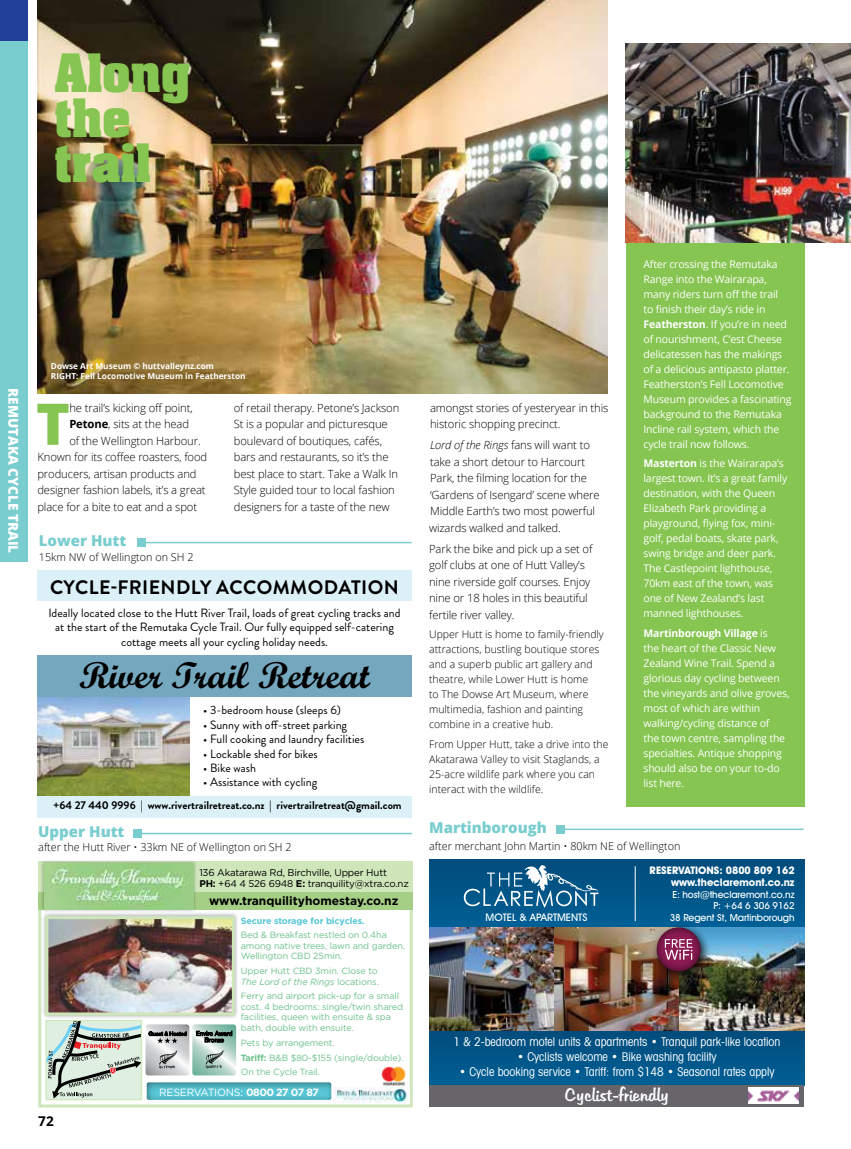
<style>
.page{position:relative;width:851px;height:1149px;background:#fff}
.page>*{position:absolute;margin:0;border:0;box-sizing:border-box;transform-origin:0 0}
.t1{font:800 57.45px "Open Sans";color:#86c551}
.t2{font:700 45px/45px "Aachen";color:#86c551}
.t3{font:700 37.5px "Script";color:#000}
.t4{font:700 19.5px "Brandon Grotesque";letter-spacing:.02em;color:#000}
.t5{font:18px "Tabitha";color:#fff}
.t6{font:800 15px "Open Sans";color:#79cdcf}
.t7{font:800 13.5px "Open Sans";color:#fff}
.t8{font:700 13.5px "Open Sans";color:#000}
.t9{font:12px/14.4px "Brandon Grotesque";color:#000;text-align:center}
.t10{font:condensed 12px "Avant Garde IT Cby BT";color:#fff}
.t11{font:700 12px "Gotham";color:#000}
.t12{font:300 11.25px/16.5px "Open Sans";letter-spacing:-.01em;color:#000}
.t13{font:700 11.25px "Brandon Grotesque";color:#000}
.t14{font:300 10.8px "Open Sans";color:#000}
.t15{font:10.5px/15px "Open Sans";letter-spacing:-.015em;color:#fff}
.t16{font:300 10.5px/15px "Open Sans";color:#000}
.t17{font:700 10.5px/11.6px "Avant Garde IT Cby BT";color:#fff;text-align:right}
.t18{font:10.5px "Gotham";letter-spacing:-.02em;color:#fff}
.t19{font:500 10.5px "Avant Garde IT Cby BT";color:#fff}
.t20{font:9.75px/11.7px "Gotham";letter-spacing:-.02em;color:#000}
.t21{font:500 9.75px/11.6px "Avant Garde IT Cby BT";letter-spacing:-.01em;color:#fff;text-align:right}
.t22{font:9px/10.5px "Gotham";letter-spacing:-.01em;color:#6bc289}
.t23{font:700 9px "Gotham";letter-spacing:-.01em;color:#57c6d6}
.t24{font:700 8.25px/9.8px "Open Sans";color:#fff}
.s1{font-weight:700}
.s2{font-style:italic}
</style>
<div class="page">
<div style="left:0;top:0;width:27px;height:561px;background:#79cdcf"></div>
<div style="left:0;top:0;width:27px;height:40px;background:#21409a"></div>
<img style="left:37px;top:0;width:570px;height:393px">
<hr style="left:556px;top:828px;width:247px;height:1px;background:#79cdcf">
<div style="left:556px;top:824px;width:8px;height:9px;background:#79cdcf"></div>
<hr style="left:133px;top:832px;width:279px;height:2px;background:#79cdcf">
<div style="left:133px;top:829px;width:9px;height:8px;background:#79cdcf"></div>
<div style="left:626px;top:242px;width:179px;height:565px;background:#86c551"></div>
<img style="left:625px;top:43px;width:225px;height:199px">
<img style="left:37px;top:696px;width:152px;height:99px">
<div style="left:37px;top:570px;width:374px;height:31px;background:#dbf1f7"></div>
<div style="left:37px;top:795px;width:374px;height:22px;background:#dbf1f7"></div>
<div style="left:37px;top:655px;width:374px;height:41px;background:#75a8be"></div>
<div style="left:38px;top:903px;width:374px;height:204px;border:3px solid #cee6b9"></div>
<div style="left:38px;top:860px;width:374px;height:49px;background:#cee6b9"></div>
<div style="left:38px;top:891px;width:374px;height:18px;background:#a6cf86"></div>
<div style="left:41px;top:859px;width:156px;height:53px;background:#000;opacity:.3"></div>
<img style="left:44px;top:863px;width:149px;height:46px">
<div style="left:41px;top:911px;width:198px;height:108px;background:#000;opacity:.4"></div>
<div style="left:146px;top:1081px;width:186px;height:20px;background:#000;opacity:.5"></div>
<img style="left:44px;top:914px;width:192px;height:184px">
<img style="left:381px;top:1066px;width:25px;height:20px">
<img style="left:333px;top:1087px;width:77px;height:15px">
<div style="left:429px;top:1030px;width:375px;height:54px;background:#005587"></div>
<div style="left:429px;top:859px;width:375px;height:68px;background:#005689"></div>
<div style="left:429px;top:1084px;width:375px;height:22px;background:#68656a"></div>
<svg style="left:463px;top:888px;width:17px;height:18px"></svg>
<svg style="left:483px;top:888px;width:7px;height:17px"></svg>
<svg style="left:487px;top:864px;width:111px;height:43px"></svg>
<img style="left:429px;top:927px;width:375px;height:103px">
<div style="left:651px;top:922px;width:60px;height:60px;background:#000;opacity:.75"></div>
<div style="left:654px;top:926px;width:47px;height:47px;background:#000;opacity:.75"></div>
<svg style="left:664px;top:938px;width:28px;height:21px"></svg>
<hr style="left:634px;top:865px;width:1px;height:55px;background:#fff">
<img style="left:748px;top:1087px;width:50px;height:16px">
<hr style="left:137px;top:541px;width:274px;height:2px;background:#79cdcf">
<div style="left:137px;top:538px;width:9px;height:8px;background:#79cdcf"></div>
<h2 class="t2" style="left:55px;top:50px;width:137px">Along the trail</h2>
<p class="t7" style="left:24px;top:388px;width:166px;rotate:90deg">REMUTAKA CYCLE TRAIL</p>
<p class="t24" style="left:51px;top:361px;width:196px">Dowse Art Museum © huttvalleynz.com<br>RIGHT: Fell Locomotive Museum in Featherston</p>
<h1 class="t1" style="left:36px;top:380px;width:35px">T</h1>
<p class="t12" style="left:69px;top:399px;width:125px">he trail’s kicking off point,</p>
<p class="t12" style="left:69px;top:415px;width:121px"><span class="s1">Petone</span>, sits at the head</p>
<p class="t12" style="left:69px;top:432px;width:133px">of the Wellington Harbour.</p>
<p class="t12" style="left:37px;top:448px;width:171px">Known for its coffee roasters, food</p>
<p class="t12" style="left:37px;top:465px;width:161px">producers, artisan products and</p>
<p class="t12" style="left:37px;top:481px;width:170px">designer fashion labels, it’s a great</p>
<p class="t12" style="left:37px;top:498px;width:161px">place for a bite to eat and a spot</p>
<p class="t12" style="left:234px;top:399px;width:167px">of retail therapy. Petone’s Jackson<br>St is a popular and picturesque boulevard of boutiques, cafés, bars and restaurants, so it’s the best place to start. Take a Walk In<br>Style guided tour to local fashion designers for a taste of the new</p>
<p class="t12" style="left:430px;top:399px;width:180px">amongst stories of yesteryear in this historic shopping precinct.</p>
<p class="t12" style="left:430px;top:436px;width:171px"><span class="s2">Lord of the Rings</span> fans will want to take a short detour to Harcourt Park, the filming location for the ‘Gardens of Isengard’ scene where Middle Earth’s two most powerful</p>
<h3 class="t6" style="left:39px;top:529px;width:89px">Lower Hutt</h3>
<p class="t14" style="left:39px;top:549px;width:156px">15km NW of Wellington on SH 2</p>
<h3 class="t4" style="left:50px;top:573px;width:350px">CYCLE-FRIENDLY ACCOMMODATION</h3>
<p class="t9" style="left:48px;top:605px;width:354px">Ideally located close to the Hutt River Trail, loads of great cycling tracks and at the start of the Remutaka Cycle Trail. Our fully equipped self-catering cottage meets all your cycling holiday needs.</p>
<h3 class="t3" style="left:79px;top:652px;width:292px">River Trail Retreat</h3>
<p class="t9" style="left:203px;top:703px;width:139px">• 3-bedroom house (sleeps 6)</p>
<p class="t9" style="left:203px;top:717px;width:145px">• Sunny with off-street parking</p>
<p class="t9" style="left:203px;top:731px;width:162px">• Full cooking and laundry facilities</p>
<p class="t9" style="left:203px;top:746px;width:116px">• Lockable shed for bikes</p>
<p class="t9" style="left:203px;top:760px;width:54px">• Bike wash</p>
<p class="t9" style="left:203px;top:775px;width:115px">• Assistance with cycling</p>
<p class="t13" style="left:53px;top:797px;width:350px">+64 27 440 9996 | www.rivertrailretreat.co.nz | rivertrailretreat@gmail.com</p>
<p class="t12" style="left:429px;top:517px;width:165px;line-height:20.7px">wizards walked and talked.<br>Park the bike and pick up a set of</p>
<p class="t12" style="left:429px;top:556px;width:163px">golf clubs at one of Hutt Valley’s nine riverside golf courses. Enjoy nine or 18 holes in this beautiful fertile river valley.</p>
<p class="t16" style="left:429px;top:626px;width:176px">Upper Hutt is home to family-friendly attractions, bustling boutique stores and a superb public art gallery and theatre, while Lower Hutt is home<br>to The Dowse Art Museum, where multimedia, fashion and painting combine in a creative hub.</p>
<p class="t16" style="left:429px;top:735px;width:181px">From Upper Hutt, take a drive into the Akatarawa Valley to visit Staglands, a 25-acre wildlife park where you can interact with the wildlife.</p>
<p class="t15" style="left:643px;top:256px;width:149px">After crossing the Remutaka<br>Range into the Wairarapa, many riders turn off the trail<br>to finish their day’s ride in<br><span class="s1">Featherston</span>. If you’re in need of nourishment, C’est Cheese delicatessen has the makings of a delicious antipasto platter.<br>Featherston’s Fell Locomotive<br>Museum provides a fascinating background to the Remutaka<br>Incline rail system, which the cycle trail now follows.</p>
<p class="t15" style="left:643px;top:455px;width:145px"><span class="s1">Masterton</span> is the Wairarapa’s largest town. It’s a great family destination, with the Queen<br>Elizabeth Park providing a playground, flying fox, mini&shy;golf, pedal boats, skate park, swing bridge and deer park.<br>The Castlepoint lighthouse,<br>70km east of the town, was one of New Zealand’s last manned lighthouses.</p>
<p class="t15" style="left:643px;top:624px;width:147px"><span class="s1">Martinborough Village</span> is<br>the heart of the Classic New<br>Zealand Wine Trail. Spend a glorious day cycling between the vineyards and olive groves, most of which are within walking/cycling distance of<br>the town centre, sampling the specialties. Antique shopping should also be on your to-do list here.</p>
<h3 class="t6" style="left:38px;top:819px;width:88px">Upper Hutt</h3>
<p class="t14" style="left:38px;top:839px;width:255px">after the Hutt River • 33km NE of Wellington on SH 2</p>
<p class="t20" style="left:199px;top:865px;width:211px">136 Akatarawa Rd, Birchville, Upper Hutt<br><span class="s1">PH:</span> +64 4 526 6948 <span class="s1">E:</span> tranquility@xtra.co.nz</p>
<p class="t23" style="left:241px;top:914px;width:125px">Secure storage for bicycles.</p>
<p class="t22" style="left:241px;top:929px;width:166px">Bed &amp; Breakfast nestled on 0.4ha among native trees, lawn and garden.<br>Wellington CBD 25min.</p>
<p class="t22" style="left:241px;top:965px;width:139px">Upper Hutt CBD 3min. Close to<br><span class="s2">The Lord of the Rings</span> locations.</p>
<p class="t22" style="left:241px;top:990px;width:164px">Ferry and airport pick-up for a small cost. 4 bedrooms: single/twin shared facilities, queen with ensuite &amp; spa bath, double with ensuite.</p>
<p class="t22" style="left:241px;top:1034px;width:164px;line-height:14.7px">Pets by arrangement.<br><span class="s1">Tariff:</span> B&amp;B $80-$155 (single/double).<br>On the Cycle Trail.</p>
<p class="t11" style="left:209px;top:893px;width:191px">www.tranquilityhomestay.co.nz</p>
<h3 class="t6" style="left:429px;top:815px;width:119px">Martinborough</h3>
<p class="t14" style="left:429px;top:838px;width:253px">after merchant John Martin • 80km NE of Wellington</p>
<p class="t17" style="left:649px;top:864px;width:146px">RESERVATIONS: 0800 809 162 www.theclaremont.co.nz</p>
<p class="t21" style="left:672px;top:888px;width:124px">E: host@theclaremont.co.nz<br>P: +64 6 306 9162</p>
<p class="t19" style="left:485px;top:910px;width:103px">MOTEL &amp; APARTMENTS</p>
<p class="t21" style="left:669px;top:911px;width:126px">38 Regent St, Martinborough</p>
<p class="t10" style="left:453px;top:1034px;width:328px">1 &amp; 2-bedroom motel units &amp; apartments • Tranquil park-like location</p>
<p class="t10" style="left:517px;top:1049px;width:201px">• Cyclists welcome • Bike washing facility</p>
<p class="t10" style="left:459px;top:1064px;width:317px">• Cycle booking service • Tariff: from $148 • Seasonal rates apply</p>
<p class="t8" style="left:38px;top:1111px;width:17px">72</p>
<p class="t18" style="left:159px;top:1085px;width:161px">RESERVATIONS: <span class="s1">0800 27 07 87</span></p>
<h3 class="t5" style="left:565px;top:1082px;width:106px">Cyclist-friendly</h3>
</div>
